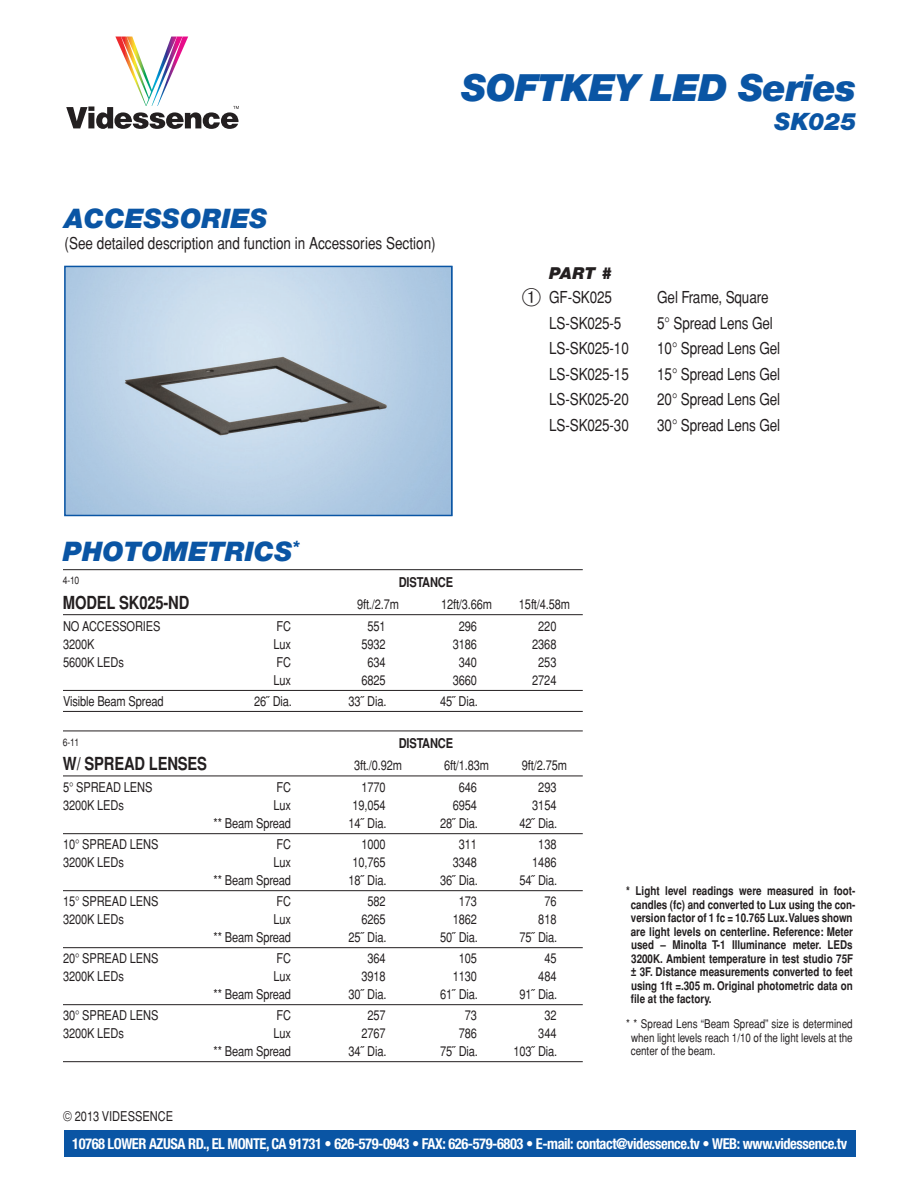
<style>
.page{position:relative;width:918px;height:1188px;background:#fff}
.page>*{position:absolute;margin:0;border:0;box-sizing:border-box;transform-origin:0 0}
.t1{font:italic 900 37.5px "Helvetica Neue";letter-spacing:-.02em;color:#0a55a4}
.t2{font:italic 900 27px "Helvetica Neue";color:#0a55a4}
.t3{font:italic 900 24px "Helvetica Neue";color:#0a55a4}
.t4{font:700 condensed 18px "Helvetica";letter-spacing:-.01em;color:#231f20}
.t5{font:condensed 16.5px "Helvetica";letter-spacing:-.01em;color:#231f20}
.t6{font:italic 900 16.5px "Helvetica Neue";color:#231f20}
.t7{font:700 condensed 15px "Helvetica Neue";letter-spacing:-.03em;color:#fff;scale:.96 1}
.t8{font:condensed 13.5px "Helvetica";letter-spacing:-.01em;color:#231f20}
.t9{font:700 condensed 13.5px "Helvetica";letter-spacing:-.01em;color:#231f20}
.t10{font:700 condensed 12px/13.5px "Helvetica";color:#231f20}
.t11{font:condensed 12px/13.5px "Helvetica";color:#231f20;text-align:justify}
.t12{font:condensed 10.5px "Helvetica";color:#231f20}
</style>
<div class="page">
<div style="left:64px;top:1130px;width:791px;height:27px;background:#0a55a4"></div>
<svg style="left:66px;top:37px;width:173px;height:92px"></svg>
<img style="left:67px;top:269px;width:383px;height:244px">
<div style="left:64px;top:266px;width:389px;height:250px;border:2px solid #0a55a4"></div>
<hr style="left:63px;top:569px;width:520px;height:1px;background:#231f20">
<hr style="left:63px;top:614px;width:520px;height:1px;background:#231f20">
<hr style="left:63px;top:690px;width:520px;height:1px;background:#231f20">
<hr style="left:63px;top:711px;width:520px;height:1px;background:#231f20">
<hr style="left:63px;top:731px;width:520px;height:1px;background:#231f20">
<hr style="left:63px;top:776px;width:520px;height:1px;background:#231f20">
<hr style="left:63px;top:833px;width:520px;height:1px;background:#231f20">
<hr style="left:63px;top:890px;width:520px;height:1px;background:#231f20">
<hr style="left:63px;top:947px;width:520px;height:1px;background:#231f20">
<hr style="left:63px;top:1004px;width:520px;height:1px;background:#231f20">
<hr style="left:63px;top:1061px;width:520px;height:1px;background:#231f20">
<h1 class="t1" style="left:461px;top:65px;width:397px">SOFTKEY LED Series</h1>
<h3 class="t3" style="left:775px;top:106px;width:83px">SK025</h3>
<h2 class="t2" style="left:64px;top:202px;width:205px">ACCESSORIES</h2>
<p class="t5" style="left:64px;top:234px;width:373px">(See detailed description and function in Accessories Section)</p>
<p class="t6" style="left:549px;top:263px;width:65px">PART #</p>
<p class="t5" style="left:549px;top:288px;width:64px">GF-SK025</p>
<p class="t5" style="left:657px;top:288px;width:113px">Gel Frame, Square</p>
<p class="t5" style="left:549px;top:313px;width:74px">LS-SK025-5</p>
<p class="t5" style="left:657px;top:313px;width:117px">5° Spread Lens Gel</p>
<p class="t5" style="left:549px;top:339px;width:81px">LS-SK025-10</p>
<p class="t5" style="left:657px;top:339px;width:124px">10° Spread Lens Gel</p>
<p class="t5" style="left:549px;top:364px;width:81px">LS-SK025-15</p>
<p class="t5" style="left:657px;top:364px;width:124px">15° Spread Lens Gel</p>
<p class="t5" style="left:549px;top:390px;width:81px">LS-SK025-20</p>
<p class="t5" style="left:657px;top:390px;width:124px">20° Spread Lens Gel</p>
<p class="t5" style="left:549px;top:415px;width:81px">LS-SK025-30</p>
<p class="t5" style="left:657px;top:415px;width:124px">30° Spread Lens Gel</p>
<h2 class="t2" style="left:63px;top:535px;width:238px">PHOTOMETRICS<sup>*</sup></h2>
<p class="t12" style="left:63px;top:574px;width:18px">4-10</p>
<p class="t9" style="left:399px;top:574px;width:56px">DISTANCE</p>
<h3 class="t4" style="left:63px;top:592px;width:128px">MODEL SK025-ND</h3>
<p class="t8" style="left:357px;top:596px;width:43px">9ft./2.7m</p>
<p class="t8" style="left:441px;top:596px;width:53px">12ft/3.66m</p>
<p class="t8" style="left:519px;top:596px;width:53px">15ft/4.58m</p>
<p class="t8" style="left:63px;top:618px;width:99px">NO ACCESSORIES</p>
<p class="t8" style="left:277px;top:618px;width:16px">FC</p>
<p class="t8" style="left:367px;top:618px;width:20px">551</p>
<p class="t8" style="left:459px;top:618px;width:20px">296</p>
<p class="t8" style="left:538px;top:618px;width:20px">220</p>
<p class="t8" style="left:63px;top:636px;width:33px">3200K</p>
<p class="t8" style="left:274px;top:636px;width:19px">Lux</p>
<p class="t8" style="left:361px;top:636px;width:26px">5932</p>
<p class="t8" style="left:453px;top:636px;width:26px">3186</p>
<p class="t8" style="left:532px;top:636px;width:26px">2368</p>
<p class="t8" style="left:63px;top:654px;width:62px">5600K LEDs</p>
<p class="t8" style="left:277px;top:654px;width:16px">FC</p>
<p class="t8" style="left:367px;top:654px;width:20px">634</p>
<p class="t8" style="left:459px;top:654px;width:20px">340</p>
<p class="t8" style="left:538px;top:654px;width:20px">253</p>
<p class="t8" style="left:274px;top:672px;width:19px">Lux</p>
<p class="t8" style="left:361px;top:672px;width:26px">6825</p>
<p class="t8" style="left:453px;top:672px;width:26px">3660</p>
<p class="t8" style="left:532px;top:672px;width:26px">2724</p>
<p class="t8" style="left:63px;top:693px;width:102px">Visible Beam Spread</p>
<p class="t8" style="left:254px;top:693px;width:39px">26˝ Dia.</p>
<p class="t8" style="left:349px;top:693px;width:39px">33˝ Dia.</p>
<p class="t8" style="left:440px;top:693px;width:39px">45˝ Dia.</p>
<p class="t12" style="left:63px;top:736px;width:18px">6-11</p>
<p class="t9" style="left:399px;top:735px;width:56px">DISTANCE</p>
<h3 class="t4" style="left:63px;top:753px;width:146px">W/ SPREAD LENSES</h3>
<p class="t8" style="left:354px;top:758px;width:50px">3ft./0.92m</p>
<p class="t8" style="left:444px;top:758px;width:47px">6ft/1.83m</p>
<p class="t8" style="left:522px;top:758px;width:47px">9ft/2.75m</p>
<p class="t8" style="left:63px;top:779px;width:91px">5° SPREAD LENS</p>
<p class="t8" style="left:277px;top:779px;width:16px">FC</p>
<p class="t8" style="left:361px;top:779px;width:26px">1770</p>
<p class="t8" style="left:459px;top:779px;width:20px">646</p>
<p class="t8" style="left:538px;top:779px;width:20px">293</p>
<p class="t8" style="left:63px;top:797px;width:62px">3200K LEDs</p>
<p class="t8" style="left:274px;top:797px;width:19px">Lux</p>
<p class="t8" style="left:352px;top:797px;width:35px">19,054</p>
<p class="t8" style="left:453px;top:797px;width:26px">6954</p>
<p class="t8" style="left:532px;top:797px;width:26px">3154</p>
<p class="t8" style="left:214px;top:815px;width:79px">** Beam Spread</p>
<p class="t8" style="left:349px;top:815px;width:39px">14˝ Dia.</p>
<p class="t8" style="left:440px;top:815px;width:39px">28˝ Dia.</p>
<p class="t8" style="left:520px;top:815px;width:39px">42˝ Dia.</p>
<p class="t8" style="left:63px;top:836px;width:97px">10° SPREAD LENS</p>
<p class="t8" style="left:277px;top:836px;width:16px">FC</p>
<p class="t8" style="left:361px;top:836px;width:26px">1000</p>
<p class="t8" style="left:459px;top:836px;width:20px">311</p>
<p class="t8" style="left:538px;top:836px;width:20px">138</p>
<p class="t8" style="left:63px;top:854px;width:62px">3200K LEDs</p>
<p class="t8" style="left:274px;top:854px;width:19px">Lux</p>
<p class="t8" style="left:352px;top:854px;width:35px">10,765</p>
<p class="t8" style="left:453px;top:854px;width:26px">3348</p>
<p class="t8" style="left:532px;top:854px;width:26px">1486</p>
<p class="t8" style="left:214px;top:872px;width:79px">** Beam Spread</p>
<p class="t8" style="left:349px;top:872px;width:39px">18˝ Dia.</p>
<p class="t8" style="left:440px;top:872px;width:39px">36˝ Dia.</p>
<p class="t8" style="left:520px;top:872px;width:39px">54˝ Dia.</p>
<p class="t8" style="left:63px;top:893px;width:97px">15° SPREAD LENS</p>
<p class="t8" style="left:277px;top:893px;width:16px">FC</p>
<p class="t8" style="left:367px;top:893px;width:20px">582</p>
<p class="t8" style="left:459px;top:893px;width:20px">173</p>
<p class="t8" style="left:544px;top:893px;width:14px">76</p>
<p class="t8" style="left:63px;top:911px;width:62px">3200K LEDs</p>
<p class="t8" style="left:274px;top:911px;width:19px">Lux</p>
<p class="t8" style="left:361px;top:911px;width:26px">6265</p>
<p class="t8" style="left:453px;top:911px;width:26px">1862</p>
<p class="t8" style="left:538px;top:911px;width:20px">818</p>
<p class="t8" style="left:214px;top:929px;width:79px">** Beam Spread</p>
<p class="t8" style="left:349px;top:929px;width:39px">25˝ Dia.</p>
<p class="t8" style="left:440px;top:929px;width:39px">50˝ Dia.</p>
<p class="t8" style="left:520px;top:929px;width:39px">75˝ Dia.</p>
<p class="t8" style="left:63px;top:950px;width:97px">20° SPREAD LENS</p>
<p class="t8" style="left:277px;top:950px;width:16px">FC</p>
<p class="t8" style="left:367px;top:950px;width:20px">364</p>
<p class="t8" style="left:459px;top:950px;width:20px">105</p>
<p class="t8" style="left:544px;top:950px;width:14px">45</p>
<p class="t8" style="left:63px;top:968px;width:62px">3200K LEDs</p>
<p class="t8" style="left:274px;top:968px;width:19px">Lux</p>
<p class="t8" style="left:361px;top:968px;width:26px">3918</p>
<p class="t8" style="left:453px;top:968px;width:26px">1130</p>
<p class="t8" style="left:538px;top:968px;width:20px">484</p>
<p class="t8" style="left:214px;top:986px;width:79px">** Beam Spread</p>
<p class="t8" style="left:349px;top:986px;width:39px">30˝ Dia.</p>
<p class="t8" style="left:440px;top:986px;width:39px">61˝ Dia.</p>
<p class="t8" style="left:520px;top:986px;width:39px">91˝ Dia.</p>
<p class="t8" style="left:63px;top:1007px;width:97px">30° SPREAD LENS</p>
<p class="t8" style="left:277px;top:1007px;width:16px">FC</p>
<p class="t8" style="left:367px;top:1007px;width:20px">257</p>
<p class="t8" style="left:465px;top:1007px;width:14px">73</p>
<p class="t8" style="left:544px;top:1007px;width:14px">32</p>
<p class="t8" style="left:63px;top:1025px;width:62px">3200K LEDs</p>
<p class="t8" style="left:274px;top:1025px;width:19px">Lux</p>
<p class="t8" style="left:361px;top:1025px;width:26px">2767</p>
<p class="t8" style="left:459px;top:1025px;width:20px">786</p>
<p class="t8" style="left:538px;top:1025px;width:20px">344</p>
<p class="t8" style="left:214px;top:1043px;width:79px">** Beam Spread</p>
<p class="t8" style="left:349px;top:1043px;width:39px">34˝ Dia.</p>
<p class="t8" style="left:440px;top:1043px;width:39px">75˝ Dia.</p>
<p class="t8" style="left:513px;top:1043px;width:45px">103˝ Dia.</p>
<p class="t8" style="left:64px;top:1109px;width:111px">© 2013 VIDESSENCE</p>
<p class="t10" style="left:631px;top:884px;width:226px;text-indent:-5px">* Light level readings were measured in foot&shy;candles (fc) and converted to Lux using the con&shy;version factor of 1 fc = 10.765 Lux. Values shown are light levels on centerline. Reference: Meter used – Minolta T-1 Illuminance meter. LEDs 3200K. Ambient temperature in test studio 75F ± 3F. Distance measurements converted to feet using 1ft =.305 m. Original photometric data on file at the factory.</p>
<p class="t11" style="left:631px;top:1017px;width:223px;text-indent:-5px">* * Spread Lens “Beam Spread” size is determined when light levels reach 1/10 of the light levels at the center of the beam.</p>
<p class="t7" style="left:72px;top:1135px;width:809px">10768 LOWER AZUSA RD., EL MONTE, CA 91731 • 626-579-0943 • FAX: 626-579-6803 • E-mail: contact@videssence.tv • WEB: www.videssence.tv</p>
</div>
